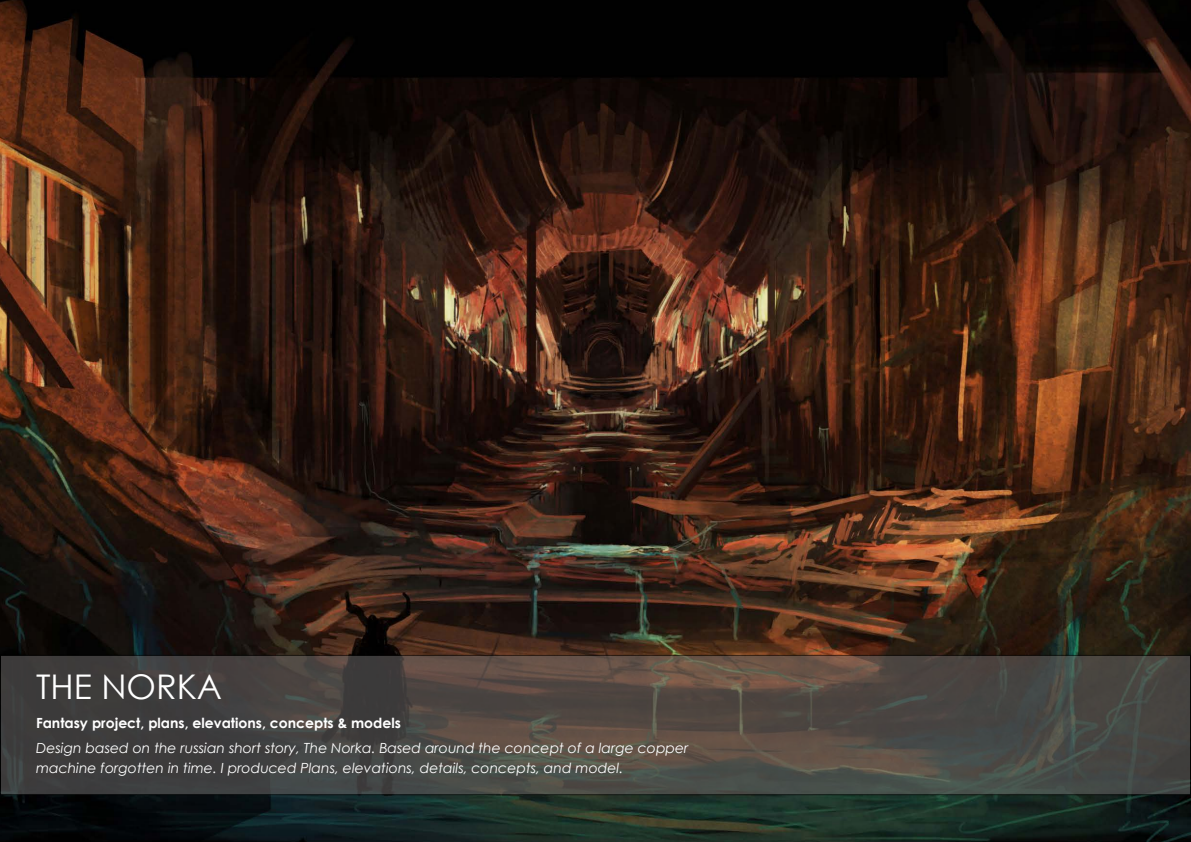
<style>
.page{position:relative;width:1191px;height:842px;background:#fff}
.page>*{position:absolute;margin:0;border:0;box-sizing:border-box;transform-origin:0 0}
.t1{font:34px "Century Gothic";color:#fff}
.t2{font:italic 14px/20px "Century Gothic";color:#fff}
.t3{font:700 14px "Century Gothic";color:#fff}
</style>
<div class="page">
<img style="left:0;top:0;width:1191px;height:842px">
<svg style="left:2px;top:657px;width:1187px;height:136px;background:#4b4743"></svg>
<div style="left:0;top:655px;width:1191px;height:140px;border:1px solid #000"></div>
<h1 class="t1" style="left:36px;top:663px;width:187px">THE NORKA</h1>
<p class="t3" style="left:36px;top:712px;width:366px">Fantasy project, plans, elevations, concepts &amp; models</p>
<p class="t2" style="left:36px;top:738px;width:654px">Design based on the russian short story, The Norka. Based around the concept of a large copper machine forgotten in time. I produced Plans, elevations, details, concepts, and model.</p>
</div>
